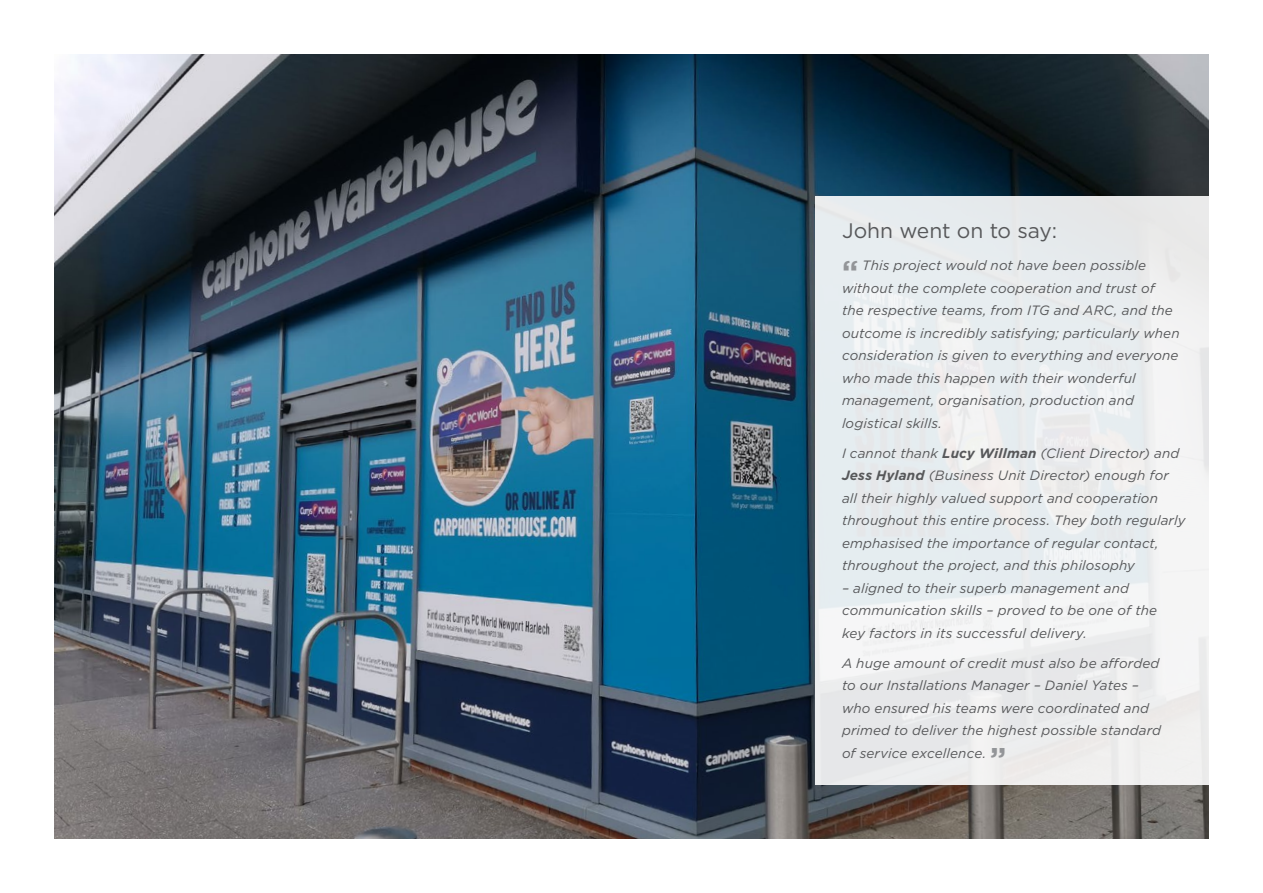
<style>
.page{position:relative;width:1263px;height:893px;background:#fff}
.page>*{position:absolute;margin:0;border:0;box-sizing:border-box;transform-origin:0 0}
._05_Small_Text_black{font:700 30px "Gotham";color:#939598}
._05_Small_Text_black-2{font:21px "Gotham";color:#57585a}
._05_Small_Text_black-3{font:italic 13.5px/22.5px "Gotham";letter-spacing:.01em;color:#57585a}
.s1{font-weight:700}
</style>
<div class="page">
<img style="left:54px;top:54px;width:1155px;height:785px">
<div style="left:815px;top:196px;width:421px;height:589px;background:linear-gradient(to right,#e5eaed,#f3f3f3)"></div>
<p class="_05_Small_Text_black-2" style="left:842px;top:217px;width:217px">John went on to say:</p>
<p class="_05_Small_Text_black" style="left:842px;top:251px;width:18px">“</p>
<p class="_05_Small_Text_black-3" style="left:842px;top:254px;width:339px;text-indent:20px">This project would not have been possible without the complete cooperation and trust of the respective teams, from ITG and ARC, and the outcome is incredibly satisfying; particularly when consideration is given to everything and everyone who made this happen with their wonderful management, organisation, production and logistical skills.</p>
<p class="_05_Small_Text_black-3" style="left:842px;top:442px;width:345px">I cannot thank <span class="s1">Lucy Willman</span> (Client Director) and <span class="s1">Jess Hyland</span> (Business Unit Director) enough for all their highly valued support and cooperation throughout this entire process. They both regularly emphasised the importance of regular contact, throughout the project, and this philosophy</p>
<p class="_05_Small_Text_black-3" style="left:842px;top:577px;width:317px">– aligned to their superb management and communication skills – proved to be one of the key factors in its successful delivery.</p>
<p class="_05_Small_Text_black-3" style="left:842px;top:652px;width:321px">A huge amount of credit must also be afforded to our Installations Manager – Daniel Yates – who ensured his teams were coordinated and primed to deliver the highest possible standard of service excellence.</p>
<p class="_05_Small_Text_black" style="left:990px;top:739px;width:18px">”</p>
</div>
